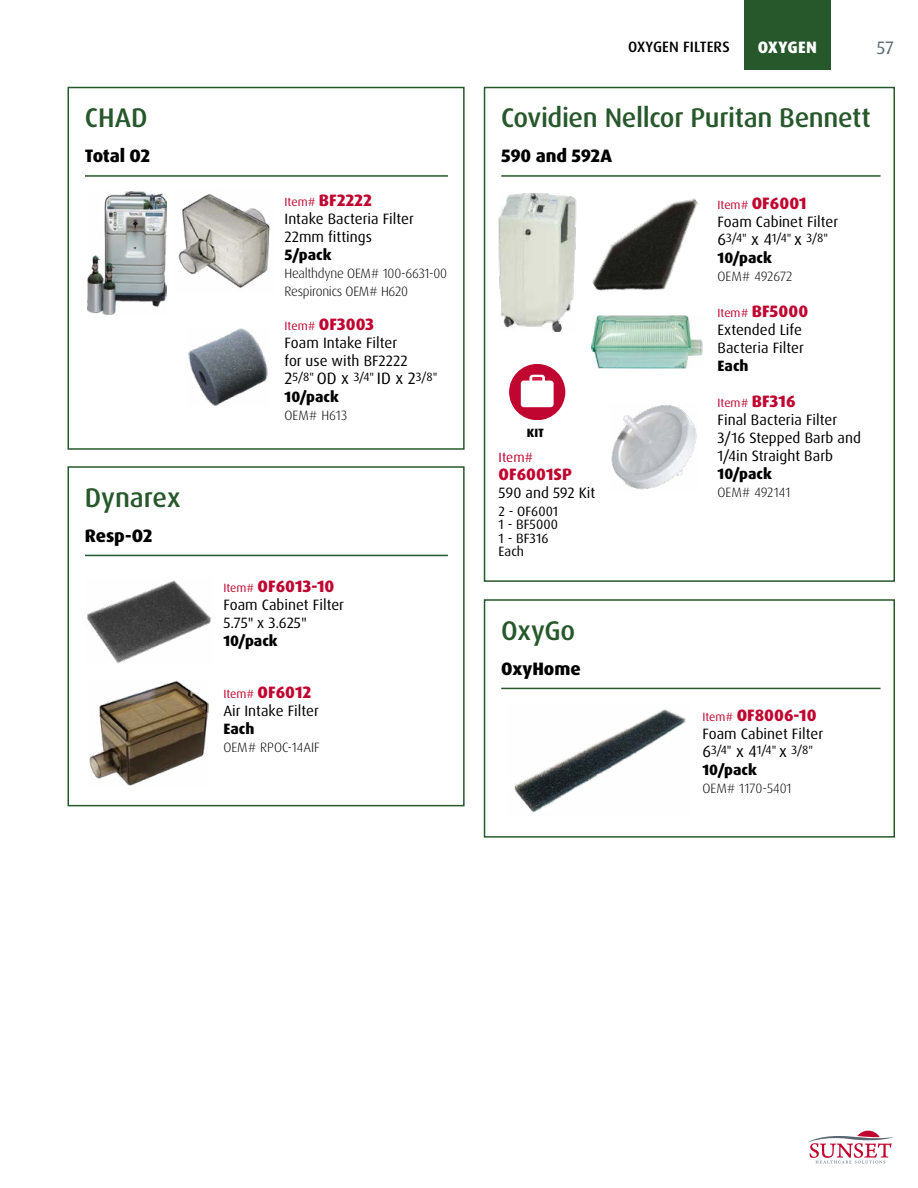
<style>
.page{position:relative;width:918px;height:1188px;background:#fff}
.page>*{position:absolute;margin:0;border:0;box-sizing:border-box;transform-origin:0 0}
.t1{font:500 27px "Dax Pro";letter-spacing:-.01em;color:#27582b}
.t2{font:800 18px "Dax OT";letter-spacing:-.01em;color:#000}
.t3{font:18px "Dax OT";color:#596670}
.t4{font:800 16.5px "Dax OT";color:#c00630}
.t5{font:800 16.5px "Dax OT";letter-spacing:.02em;color:#fff}
.t6{font:15px/18px "Dax OT";color:#000}
.t7{font:800 15px "Dax OT";color:#000}
.t8{font:500 15px "Dax Pro";letter-spacing:.01em;color:#000}
.t9{font:300 13.5px/18px "Dax OT";letter-spacing:-.015em;color:#000}
.t10{font:13.5px/13.5px "Dax OT";color:#000}
.t11{font:13.5px "Dax OT";color:#c00630}
.t12{font:12px "Dax OT";color:#000}
.t13{font:12px "Dax OT";color:#c00630}
.t14{font:800 12px "Dax OT";color:#000}
.s1{font-weight:400;font-size:12px}
.s2{font-size:16.5px}
.s3{font-weight:800;font-size:16.5px}
</style>
<div class="page">
<svg style="left:808px;top:1131px;width:86px;height:32px"></svg>
<div style="left:744px;top:0;width:87px;height:70px;background:#27582b"></div>
<img style="left:87px;top:192px;width:80px;height:122px">
<img style="left:178px;top:194px;width:92px;height:94px">
<img style="left:188px;top:328px;width:80px;height:78px">
<div style="left:509px;top:364px;width:56px;height:56px;background:#c00630;border-radius:50%"></div>
<div style="left:529px;top:375px;width:16px;height:11px;background:#fff;border-radius:3px"></div>
<svg style="left:532px;top:377px;width:10px;height:8px"></svg>
<div style="left:521px;top:381px;width:33px;height:26px;background:#fff;border-radius:3px"></div>
<img style="left:498px;top:193px;width:78px;height:139px">
<img style="left:592px;top:198px;width:106px;height:93px">
<img style="left:611px;top:405px;width:86px;height:85px">
<img style="left:592px;top:315px;width:111px;height:53px">
<hr style="left:85px;top:175px;width:363px;height:2px;background:#27582b">
<hr style="left:85px;top:555px;width:363px;height:1px;background:#27582b">
<div style="left:68px;top:87px;width:397px;height:363px;border:2px solid #27582b"></div>
<div style="left:68px;top:466px;width:397px;height:340px;border:2px solid #27582b"></div>
<div style="left:484px;top:87px;width:411px;height:495px;border:2px solid #27582b"></div>
<div style="left:484px;top:599px;width:411px;height:239px;border:2px solid #27582b"></div>
<hr style="left:501px;top:175px;width:380px;height:2px;background:#27582b">
<hr style="left:501px;top:688px;width:380px;height:1px;background:#27582b">
<img style="left:87px;top:580px;width:124px;height:84px">
<img style="left:89px;top:681px;width:120px;height:105px">
<img style="left:514px;top:709px;width:172px;height:104px">
<h1 class="t1" style="left:85px;top:101px;width:64px">CHAD</h1>
<p class="t2" style="left:85px;top:144px;width:67px">Total O2</p>
<h1 class="t1" style="left:85px;top:480px;width:97px">Dynarex</h1>
<p class="t2" style="left:85px;top:524px;width:69px">Resp-O2</p>
<p class="t4" style="left:285px;top:190px;width:89px"><span class="s1">Item#</span> BF2222</p>
<p class="t6" style="left:285px;top:210px;width:131px">Intake Bacteria Filter<br>22mm fittings</p>
<p class="t7" style="left:285px;top:245px;width:49px">5/pack</p>
<p class="t9" style="left:285px;top:264px;width:164px">Healthdyne OEM# 100-6631-00<br>Respironics OEM# H620</p>
<p class="t4" style="left:285px;top:314px;width:91px"><span class="s1">Item#</span> OF3003</p>
<p class="t6" style="left:285px;top:334px;width:125px">Foam Intake Filter for use with BF2222</p>
<p class="t12" style="left:285px;top:370px;width:154px"><span class="s2">2</span>5/8" <span class="s2">OD x</span> 3/4" <span class="s2">ID x 2</span>3/8"</p>
<p class="t7" style="left:285px;top:388px;width:56px">10/pack</p>
<p class="t9" style="left:285px;top:407px;width:64px">OEM# H613</p>
<p class="t4" style="left:223px;top:576px;width:112px"><span class="s1">Item#</span> OF6013-10</p>
<p class="t6" style="left:223px;top:596px;width:122px">Foam Cabinet Filter<br>5.75" x 3.625"</p>
<p class="t7" style="left:223px;top:631px;width:56px">10/pack</p>
<p class="t4" style="left:223px;top:682px;width:89px"><span class="s1">Item#</span> OF6012</p>
<p class="t6" style="left:223px;top:702px;width:97px">Air Intake Filter</p>
<p class="t7" style="left:223px;top:720px;width:33px">Each</p>
<p class="t9" style="left:223px;top:739px;width:98px">OEM# RPOC-14AIF</p>
<p class="t8" style="left:628px;top:37px;width:103px">OXYGEN FILTERS</p>
<p class="t5" style="left:758px;top:37px;width:61px">OXYGEN</p>
<p class="t3" style="left:877px;top:37px;width:18px">57</p>
<h1 class="t1" style="left:501px;top:101px;width:371px">Covidien Nellcor Puritan Bennett</h1>
<p class="t2" style="left:501px;top:144px;width:112px">590 and 592A</p>
<p class="t14" style="left:527px;top:425px;width:19px">KIT</p>
<p class="t11" style="left:499px;top:448px;width:36px">Item#</p>
<p class="t4" style="left:499px;top:463px;width:75px">OF6001SP</p>
<p class="t6" style="left:499px;top:483px;width:98px">590 and 592 Kit</p>
<p class="t10" style="left:499px;top:504px;width:61px">2 - OF6001<br>1 - BF5000<br>1 - BF316<br>Each</p>
<h1 class="t1" style="left:501px;top:613px;width:75px">OxyGo</h1>
<p class="t2" style="left:501px;top:657px;width:81px">OxyHome</p>
<p class="t4" style="left:718px;top:192px;width:91px"><span class="s1">Item#</span> OF6001</p>
<p class="t6" style="left:718px;top:212px;width:122px">Foam Cabinet Filter</p>
<p class="t12" style="left:718px;top:230px;width:112px"><span class="s2">6</span>3/4" <span class="s2">x 4</span>1/4" <span class="s2">x</span> 3/8"</p>
<p class="t7" style="left:718px;top:248px;width:56px">10/pack</p>
<p class="t9" style="left:718px;top:267px;width:77px">OEM# 492672</p>
<p class="t4" style="left:718px;top:300px;width:92px"><span class="s1">Item#</span> BF5000</p>
<p class="t6" style="left:718px;top:320px;width:88px">Extended Life<br>Bacteria Filter</p>
<p class="t7" style="left:718px;top:356px;width:33px">Each</p>
<p class="t13" style="left:718px;top:395px;width:79px">Item# <span class="s3">BF316</span></p>
<p class="t6" style="left:718px;top:410px;width:145px">Final Bacteria Filter<br>3/16 Stepped Barb and<br>1/4in Straight Barb</p>
<p class="t7" style="left:718px;top:464px;width:56px">10/pack</p>
<p class="t9" style="left:718px;top:483px;width:74px">OEM# 492141</p>
<p class="t4" style="left:703px;top:705px;width:116px"><span class="s1">Item#</span> OF8006-10</p>
<p class="t6" style="left:703px;top:725px;width:122px">Foam Cabinet Filter</p>
<p class="t12" style="left:703px;top:742px;width:112px"><span class="s2">6</span>3/4" <span class="s2">x 4</span>1/4" <span class="s2">x</span> 3/8"</p>
<p class="t7" style="left:703px;top:760px;width:56px">10/pack</p>
<p class="t9" style="left:703px;top:779px;width:91px">OEM# 1170-5401</p>
</div>
